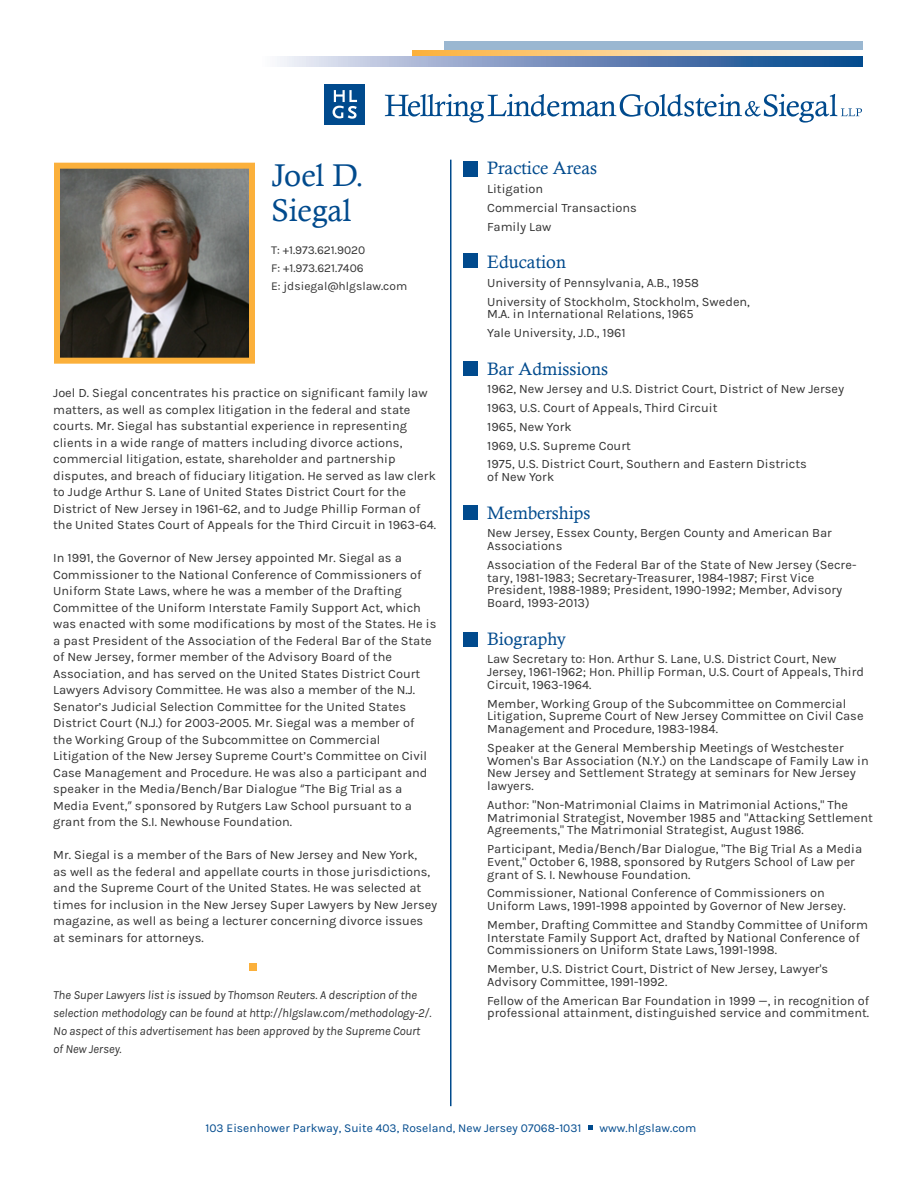
<style>
.page{position:relative;width:918px;height:1188px;background:#fff}
.page>*{position:absolute;margin:0;border:0;box-sizing:border-box;transform-origin:0 0}
.t1{font:31.5px/34.5px "Calisto";color:#004a8d}
.t2{font:18px "Calisto";color:#004a8d}
.t3{font:12.75px/16.5px "Karla";color:#333}
.t4{font:italic 12.3px/18px "Karla";letter-spacing:-.01em;color:#333}
.t5{font:12px "Karla";color:#004a8d}
.t6{font:12px/18px "Karla";color:#333}
.s1{font-family:"Myriad Pro"}
</style>
<div class="page">
<hr style="left:450px;top:160px;width:2px;height:946px;background:#004a8d">
<div style="left:325px;top:84px;width:40px;height:41px;background:#004a8d"></div>
<svg style="left:333px;top:90px;width:24px;height:29px"></svg>
<svg style="left:385px;top:94px;width:477px;height:29px"></svg>
<div style="left:444px;top:42px;width:419px;height:21px;background:#9ab7d1"></div>
<div style="left:412px;top:50px;width:464px;height:17px;background:linear-gradient(to right,#fcb13b,#fcfeff)"></div>
<svg style="left:277px;top:56px;width:585px;height:11px;background:#7391bd"></svg>
<img style="left:61px;top:170px;width:187px;height:187px">
<div style="left:54px;top:163px;width:201px;height:201px;border:6px solid #fbb03b"></div>
<div style="left:464px;top:161px;width:14px;height:15px;background:#004a8d"></div>
<div style="left:464px;top:253px;width:14px;height:15px;background:#004a8d"></div>
<div style="left:464px;top:361px;width:14px;height:15px;background:#004a8d"></div>
<div style="left:464px;top:505px;width:14px;height:15px;background:#004a8d"></div>
<div style="left:464px;top:632px;width:14px;height:15px;background:#004a8d"></div>
<svg style="left:588px;top:1126px;width:4px;height:4px"></svg>
<div style="left:250px;top:963px;width:7px;height:7px;background:#fbb03b"></div>
<h1 class="t1" style="left:271px;top:158px;width:94px">Joel D.<br>Siegal</h1>
<p class="t6" style="left:271px;top:241px;width:138px">T: +1.973.621.9020<br>F: +1.973.621.7406<br>E: jdsiegal@hlgslaw.com</p>
<p class="t3" style="left:53px;top:385px;width:384px">Joel D. Siegal concentrates his practice on significant family law matters, as well as complex litigation in the federal and state courts. Mr. Siegal has substantial experience in representing clients in a wide range of matters including divorce actions, commercial litigation, estate, shareholder and partnership disputes, and breach of fiduciary litigation. He served as law clerk to Judge Arthur S. Lane of United States District Court for the District of New Jersey in 1961-62, and to Judge Phillip Forman of the United States Court of Appeals for the Third Circuit in 1963-64.</p>
<p class="t3" style="left:53px;top:550px;width:385px">In 1991, the Governor of New Jersey appointed Mr. Siegal as a Commissioner to the National Conference of Commissioners of Uniform State Laws, where he was a member of the Drafting Committee of the Uniform Interstate Family Support Act, which was enacted with some modifications by most of the States. He is a past President of the Association of the Federal Bar of the State of New Jersey, former member of the Advisory Board of the Association, and has served on the United States District Court Lawyers Advisory Committee. He was also a member of the N.J.<br>Senator’s Judicial Selection Committee for the United States District Court (N.J.) for 2003-2005. Mr. Siegal was a member of the Working Group of the Subcommittee on Commercial Litigation of the New Jersey Supreme Court’s Committee on Civil Case Management and Procedure. He was also a participant and speaker in the Media/Bench/Bar Dialogue <span class="s1">“</span>The Big Trial as a Media Event,<span class="s1">”</span> sponsored by Rutgers Law School pursuant to a grant from the S.I. Newhouse Foundation.</p>
<p class="t3" style="left:53px;top:847px;width:386px">Mr. Siegal is a member of the Bars of New Jersey and New York,<br>as well as the federal and appellate courts in those jurisdictions, and the Supreme Court of the United States. He was selected at times for inclusion in the New Jersey Super Lawyers by New Jersey magazine, as well as being a lecturer concerning divorce issues at seminars for attorneys.</p>
<p class="t4" style="left:53px;top:986px;width:380px">The Super Lawyers list is issued by Thomson Reuters. A description of the selection methodology can be found at http://hlgslaw.com/methodology-2/.<br>No aspect of this advertisement has been approved by the Supreme Court of New Jersey.</p>
<h2 class="t2" style="left:487px;top:158px;width:111px">Practice Areas</h2>
<p class="t3" style="left:487px;top:180px;width:151px;line-height:18.8px">Litigation<br>Commercial Transactions<br>Family Law</p>
<h2 class="t2" style="left:487px;top:252px;width:80px">Education</h2>
<p class="t3" style="left:487px;top:273px;width:264px;line-height:18.8px">University of Pennsylvania, A.B., 1958<br>University of Stockholm, Stockholm, Sweden,</p>
<p class="t3" style="left:487px;top:305px;width:208px;line-height:18.8px">M.A. in International Relations, 1965<br>Yale University, J.D., 1961</p>
<h2 class="t2" style="left:487px;top:358px;width:122px">Bar Admissions</h2>
<p class="t3" style="left:487px;top:380px;width:359px;line-height:18.8px">1962, New Jersey and U.S. District Court, District of New Jersey 1963, U.S. Court of Appeals, Third Circuit<br>1965, New York<br>1969, U.S. Supreme Court<br>1975, U.S. District Court, Southern and Eastern Districts</p>
<p class="t3" style="left:487px;top:469px;width:69px">of New York</p>
<h2 class="t2" style="left:487px;top:502px;width:105px">Memberships</h2>
<p class="t3" style="left:487px;top:527px;width:346px;line-height:12.8px">New Jersey, Essex County, Bergen County and American Bar<br>Associations</p>
<p class="t3" style="left:487px;top:558px;width:371px;line-height:12.8px">Association of the Federal Bar of the State of New Jersey (Secre&shy;tary, 1981-1983; Secretary-Treasurer, 1984-1987; First Vice President, 1988-1989; President, 1990-1992; Member, Advisory Board, 1993-2013)</p>
<h2 class="t2" style="left:487px;top:628px;width:80px">Biography</h2>
<p class="t3" style="left:487px;top:653px;width:378px;line-height:12.8px">Law Secretary to: Hon. Arthur S. Lane, U.S. District Court, New<br>Jersey, 1961-1962; Hon. Phillip Forman, U.S. Court of Appeals, Third<br>Circuit, 1963-1964.</p>
<p class="t3" style="left:487px;top:697px;width:378px;line-height:12.8px">Member, Working Group of the Subcommittee on Commercial<br>Litigation, Supreme Court of New Jersey Committee on Civil Case<br>Management and Procedure, 1983-1984.</p>
<p class="t3" style="left:487px;top:741px;width:383px;line-height:12.8px">Speaker at the General Membership Meetings of Westchester Women's Bar Association (N.Y.) on the Landscape of Family Law in New Jersey and Settlement Strategy at seminars for New Jersey lawyers.</p>
<p class="t3" style="left:487px;top:798px;width:387px;line-height:12.8px">Author: "Non-Matrimonial Claims in Matrimonial Actions," The<br>Matrimonial Strategist, November 1985 and "Attacking Settlement<br>Agreements," The Matrimonial Strategist, August 1986.</p>
<p class="t3" style="left:487px;top:843px;width:377px;line-height:12.8px">Participant, Media/Bench/Bar Dialogue, "The Big Trial As a Media<br>Event," October 6, 1988, sponsored by Rutgers School of Law per grant of S. I. Newhouse Foundation.</p>
<p class="t3" style="left:487px;top:887px;width:360px;line-height:12.8px">Commissioner, National Conference of Commissioners on<br>Uniform Laws, 1991-1998 appointed by Governor of New Jersey.</p>
<p class="t3" style="left:487px;top:919px;width:382px;line-height:12.8px">Member, Drafting Committee and Standby Committee of Uniform<br>Interstate Family Support Act, drafted by National Conference of<br>Commissioners on Uniform State Laws, 1991-1998.</p>
<p class="t3" style="left:487px;top:963px;width:343px;line-height:12.8px">Member, U.S. District Court, District of New Jersey, Lawyer's<br>Advisory Committee, 1991-1992.</p>
<p class="t3" style="left:487px;top:994px;width:384px;line-height:12.8px">Fellow of the American Bar Foundation in 1999 —, in recognition of professional attainment, distinguished service and commitment.</p>
<p class="t5" style="left:206px;top:1121px;width:377px">103 Eisenhower Parkway, Suite 403, Roseland, New Jersey 07068-1031</p>
<p class="t5" style="left:599px;top:1121px;width:98px">www.hlgslaw.com</p>
</div>
